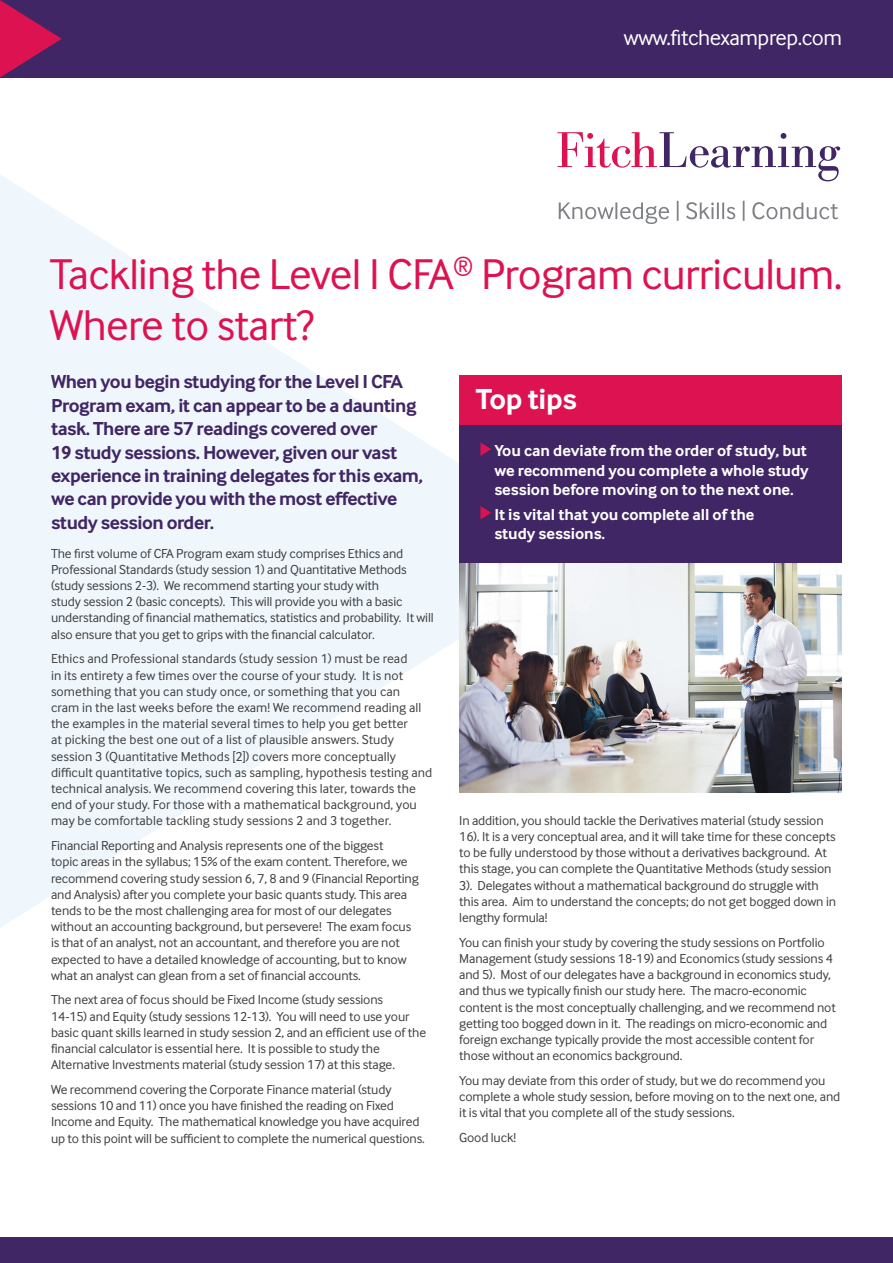
<style>
.page{position:relative;width:893px;height:1263px;background:#fff}
.page>*{position:absolute;margin:0;border:0;box-sizing:border-box;transform-origin:0 0}
.t1{font:44.55px/51px "Inter Face";letter-spacing:-.015em;color:#dd1250}
.t2{font:700 30px "Inter Face";letter-spacing:-.01em;color:#fff}
.t3{font:22.5px "Inter Face";letter-spacing:-.02em;color:#fff}
.t4{font:700 19.5px/23.4px "Inter Face";letter-spacing:-.025em;color:#412665}
.t5{font:700 16.5px/19.8px "Inter Face";letter-spacing:-.005em;color:#fff;text-align:justify}
.t6{font:13.5px/16.2px "Inter Face";letter-spacing:-.01em;color:#3e3e3f}
</style>
<div class="page">
<svg style="left:0;top:175px;width:598px;height:753px;fill:#f0f7fc"></svg>
<div style="left:0;top:0;width:893px;height:78px;background:#412665"></div>
<svg style="left:0;top:0;width:62px;height:78px"></svg>
<div style="left:0;top:1237px;width:893px;height:26px;background:#412665"></div>
<svg style="left:557px;top:132px;width:283px;height:49px"></svg>
<svg style="left:559px;top:201px;width:279px;height:23px"></svg>
<div style="left:459px;top:375px;width:383px;height:240px;background:#412665"></div>
<svg style="left:480px;top:442px;width:11px;height:14px"></svg>
<svg style="left:480px;top:506px;width:11px;height:13px"></svg>
<div style="left:459px;top:375px;width:383px;height:50px;background:#dd1250"></div>
<img style="left:459px;top:563px;width:383px;height:229px">
<p class="t3" style="left:624px;top:25px;width:220px">www.fitchexamprep.com</p>
<p class="t1" style="left:50px;top:248px;width:794px">Tackling the Level I CFA<sup>®</sup> Program curriculum.<br>Where to start?</p>
<p class="t4" style="left:51px;top:370px;width:374px">When you begin studying for the Level I CFA Program exam, it can appear to be a daunting task. There are 57 readings covered over<br>19 study sessions. However, given our vast experience in training delegates for this exam, we can provide you with the most effective study session order.</p>
<p class="t6" style="left:51px;top:545px;width:384px">The first volume of CFA Program exam study comprises Ethics and Professional Standards (study session 1) and Quantitative Methods (study sessions 2-3). We recommend starting your study with<br>study session 2 (basic concepts). This will provide you with a basic understanding of financial mathematics, statistics and probability. It will also ensure that you get to grips with the financial calculator.</p>
<p class="t6" style="left:51px;top:651px;width:383px">Ethics and Professional standards (study session 1) must be read<br>in its entirety a few times over the course of your study. It is not something that you can study once, or something that you can<br>cram in the last weeks before the exam! We recommend reading all the examples in the material several times to help you get better<br>at picking the best one out of a list of plausible answers. Study session 3 (Quantitative Methods [2]) covers more conceptually difficult quantitative topics, such as sampling, hypothesis testing and technical analysis. We recommend covering this later, towards the end of your study. For those with a mathematical background, you may be comfortable tackling study sessions 2 and 3 together.</p>
<p class="t6" style="left:51px;top:837px;width:369px">Financial Reporting and Analysis represents one of the biggest<br>topic areas in the syllabus; 15% of the exam content. Therefore, we recommend covering study session 6, 7, 8 and 9 (Financial Reporting and Analysis) after you complete your basic quants study. This area tends to be the most challenging area for most of our delegates without an accounting background, but persevere! The exam focus is that of an analyst, not an accountant, and therefore you are not expected to have a detailed knowledge of accounting, but to know what an analyst can glean from a set of financial accounts.</p>
<p class="t6" style="left:51px;top:992px;width:377px">The next area of focus should be Fixed Income (study sessions<br>14-15) and Equity (study sessions 12-13). You will need to use your basic quant skills learned in study session 2, and an efficient use of the financial calculator is essential here. It is possible to study the Alternative Investments material (study session 17) at this stage.</p>
<p class="t6" style="left:51px;top:1081px;width:375px">We recommend covering the Corporate Finance material (study sessions 10 and 11) once you have finished the reading on Fixed Income and Equity. The mathematical knowledge you have acquired up to this point will be sufficient to complete the numerical questions.</p>
<p class="t2" style="left:476px;top:381px;width:103px">Top tips</p>
<p class="t5" style="left:494px;top:440px;width:316px">You can deviate from the order of study, but we recommend you complete a whole study session before moving on to the next one.</p>
<p class="t5" style="left:494px;top:504px;width:262px">It is vital that you complete all of the study sessions.</p>
<p class="t6" style="left:459px;top:812px;width:378px">In addition, you should tackle the Derivatives material (study session 16). It is a very conceptual area, and it will take time for these concepts to be fully understood by those without a derivatives background. At this stage, you can complete the Quantitative Methods (study session 3). Delegates without a mathematical background do struggle with this area. Aim to understand the concepts; do not get bogged down in lengthy formula!</p>
<p class="t6" style="left:459px;top:934px;width:378px">You can finish your study by covering the study sessions on Portfolio Management (study sessions 18-19) and Economics (study sessions 4 and 5). Most of our delegates have a background in economics study, and thus we typically finish our study here. The macro-economic content is the most conceptually challenging, and we recommend not getting too bogged down in it. The readings on micro-economic and foreign exchange typically provide the most accessible content for those without an economics background.</p>
<p class="t6" style="left:459px;top:1072px;width:382px">You may deviate from this order of study, but we do recommend you complete a whole study session, before moving on to the next one, and it is vital that you complete all of the study sessions.</p>
<p class="t6" style="left:459px;top:1129px;width:58px">Good luck!</p>
</div>
